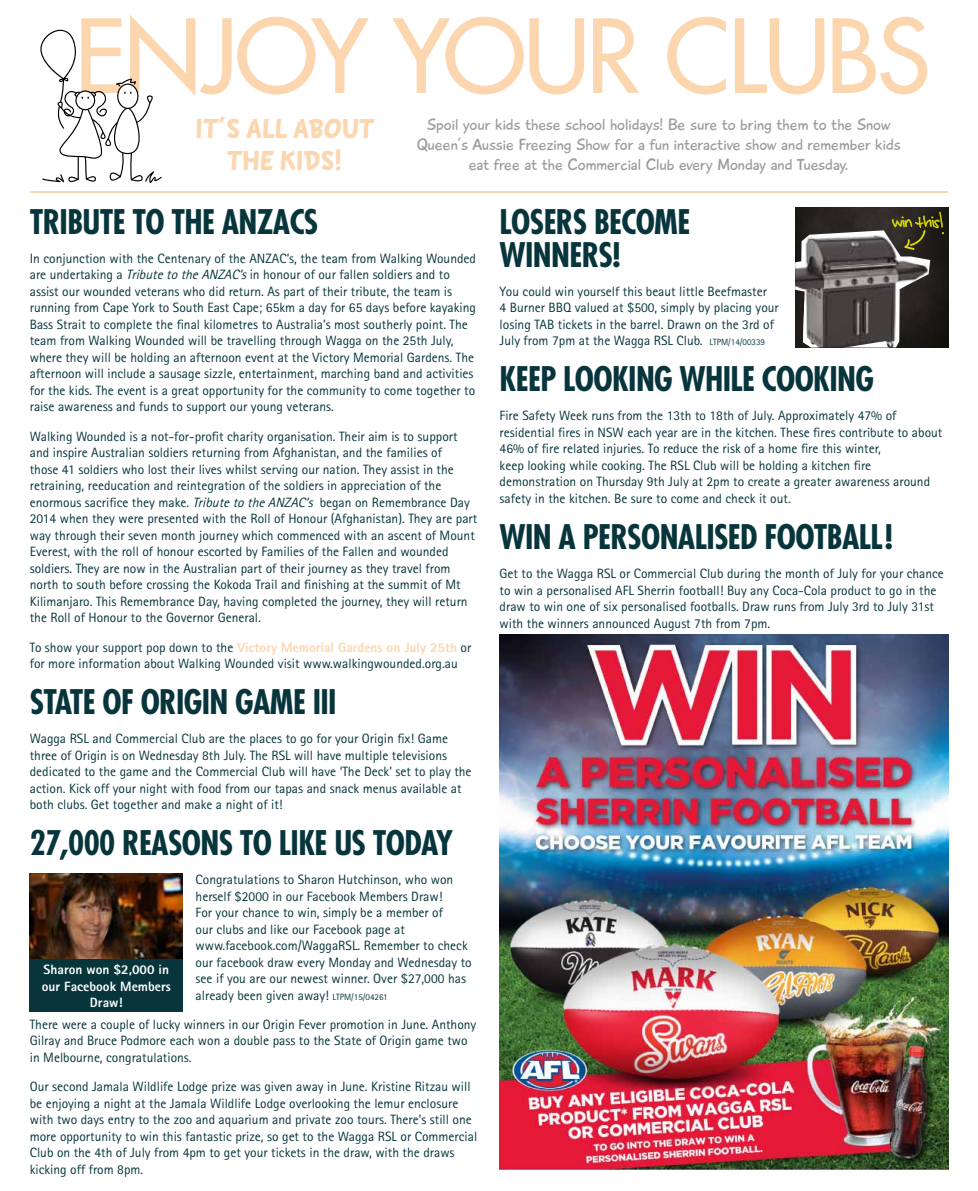
<style>
.page{position:relative;width:978px;height:1191px;background:#fff}
.page>*{position:absolute;margin:0;border:0;box-sizing:border-box;transform-origin:0 0}
.t1{font:99px "Futura";letter-spacing:-.02em;color:#fcd6af}
.t2{font:700 condensed 33px/33px "Futura";letter-spacing:-.02em;color:#07353b}
.t3{font:700 27px/32.4px "Dereza";color:#fcd6af;text-align:center}
.t4{font:16.5px/19.8px "Playtime With Hot Toddies";color:#9d9d9c;text-align:center}
.t5{font:13.5px/16.5px "Rotis Sans Serif";color:#07353b}
.t6{font:800 13.5px/16.5px "Rotis Sans Serif";color:#fff;text-align:center}
.s1{font-style:italic}
.s2{font-weight:800;color:#fcd6af}
.s3{font-size:9px}
</style>
<div class="page">
<hr style="left:30px;top:192px;width:917px;height:1px;background:#fcd6af">
<svg style="left:40px;top:30px;width:122px;height:153px"></svg>
<img style="left:30px;top:874px;width:153px;height:85px">
<div style="left:30px;top:959px;width:153px;height:52px;background:#07353b"></div>
<img style="left:795px;top:207px;width:153px;height:140px">
<svg style="left:892px;top:212px;width:52px;height:38px"></svg>
<img style="left:795px;top:230px;width:135px;height:117px">
<svg style="left:796px;top:299px;width:93px;height:48px;background:#595553"></svg>
<img style="left:500px;top:635px;width:448px;height:534px">
<h1 class="t1" style="left:74px;top:-8px;width:858px">ENJOY YOUR CLUBS</h1>
<p class="t4" style="left:417px;top:115px;width:486px">Spoil your kids these school holidays! Be sure to bring them to the Snow<br>Queen’s Aussie Freezing Show for a fun interactive show and remember kids eat free at the Commercial Club every Monday and Tuesday.</p>
<h3 class="t3" style="left:195px;top:113px;width:181px">IT’S ALL ABOUT<br>THE KIDS!</h3>
<h2 class="t2" style="left:30px;top:205px;width:290px">TRIBUTE TOTHE ANZACS</h2>
<p class="t5" style="left:30px;top:250px;width:448px">In conjunction with the Centenary of the ANZAC’s, the team from Walking Wounded are undertaking a <span class="s1">TributetotheANZAC’s</span>in honour of our fallen soldiers and to assist our wounded veterans who did return. As part of their tribute, the team is running from Cape York to South East Cape; 65km a day for 65 days before kayaking Bass Strait to complete the final kilometres to Australia’s most southerly point. The team from Walking Wounded will be travelling through Wagga on the 25th July, where they will be holding an afternoon event at the Victory Memorial Gardens. The afternoon will include a sausage sizzle, entertainment, marching band and activities for the kids. The event is a great opportunity for the community to come together to raise awareness and funds to support our young veterans.</p>
<p class="t5" style="left:30px;top:428px;width:449px">Walking Wounded is a not-for-profit charity organisation. Their aim is to support and inspire Australian soldiers returning from Afghanistan, and the families of<br>those 41 soldiers who lost their lives whilst serving our nation. They assist in the retraining, reeducation and reintegration of the soldiers in appreciation of the enormous sacrifice they make. <span class="s1">TributetotheANZAC’s</span> began on Remembrance Day 2014 when they were presented with the Roll of Honour (Afghanistan). They are part way through their seven month journey which commenced with an ascent of Mount Everest, with the roll of honour escorted by Families of the Fallen and wounded soldiers. They are now in the Australian part of their journey as they travel from north to south before crossing the Kokoda Trail and finishing at the summit of Mt Kilimanjaro. This Remembrance Day, having completed the journey, they will return the Roll of Honour to the Governor General.</p>
<p class="t5" style="left:30px;top:638px;width:443px">To show your support pop down to the <span class="s2">Victory Memorial Gardens on July 25th</span> or for more information about Walking Wounded visit www.walkingwounded.org.au</p>
<h2 class="t2" style="left:30px;top:685px;width:14px">STATE</h2>
<h2 class="t2" style="left:102px;top:685px;width:54px">OF ORIGIN</h2>
<h2 class="t2" style="left:235px;top:685px;width:19px">GAME</h2>
<h2 class="t2" style="left:313px;top:685px;width:8px">III</h2>
<p class="t5" style="left:30px;top:730px;width:443px">Wagga RSL and Commercial Club are the places to go for your Origin fix! Game three of Origin is on Wednesday 8th July. The RSL will have multiple televisions dedicated to the game and the Commercial Club will have ‘The Deck’ set to play the action. Kick off your night with food from our tapas and snack menus available at both clubs. Get together and make a night of it!</p>
<h2 class="t2" style="left:30px;top:826px;width:425px">27,000 REASONS TO LIKE US TODAY</h2>
<p class="t5" style="left:196px;top:871px;width:278px">Congratulations to Sharon Hutchinson, who won herself $2000 in our Facebook Members Draw!<br>For your chance to win, simply be a member of<br>our clubs and like our Facebook page at www.facebook.com/WaggaRSL. Remember to check our facebook draw every Monday and Wednesday to see if you are our newest winner. Over $27,000 has already been given away! <span class="s3">LTPM/15/04261</span></p>
<p class="t5" style="left:30px;top:1016px;width:448px">There were a couple of lucky winners in our Origin Fever promotion in June. Anthony<br>Gilray and Bruce Podmore each won a double pass to the State of Origin game two in Melbourne, congratulations.</p>
<p class="t5" style="left:30px;top:1078px;width:449px">Our second Jamala Wildlife Lodge prize was given away in June. Kristine Ritzau will be enjoying a night at the Jamala Wildlife Lodge overlooking the lemur enclosure with two days entry to the zoo and aquarium and private zoo tours. There’s still one more opportunity to win this fantastic prize, so get to the Wagga RSL or Commercial Club on the 4th of July from 4pm to get your tickets in the draw, with the draws kicking off from 8pm.</p>
<h2 class="t2" style="left:500px;top:205px;width:192px;text-indent:73px">S BECOME<br>WINNERS!</h2>
<p class="t5" style="left:500px;top:283px;width:281px">You could win yourself this beaut little Beefmaster<br>4 Burner BBQ valued at $500, simply by placing your losing TAB tickets in the barrel. Drawn on the 3rd of July from 7pm at the Wagga RSL Club. <span class="s3">LTPM/14/00339</span></p>
<h2 class="t2" style="left:500px;top:362px;width:376px">KEEP LOOKING WHILE COOKING</h2>
<p class="t5" style="left:500px;top:407px;width:444px">Fire Safety Week runs from the 13th to 18th of July. Approximately 47% of residential fires in NSW each year are in the kitchen. These fires contribute to about 46% of fire related injuries. To reduce the risk of a home fire this winter,<br>keep looking while cooking. The RSL Club will be holding a kitchen fire demonstration on Thursday 9th July at 2pm to create a greater awareness around safety in the kitchen. Be sure to come and check it out.</p>
<h2 class="t2" style="left:500px;top:520px;width:18px">WIN</h2>
<h2 class="t2" style="left:559px;top:520px;width:40px">APERSONALISED</h2>
<h2 class="t2" style="left:764px;top:520px;width:17px">FOOT</h2>
<h2 class="t2" style="left:827px;top:520px;width:67px">BALL !</h2>
<p class="t5" style="left:500px;top:565px;width:446px">Get to the Wagga RSL or Commercial Club during the month of July for your chance to win a personalised AFL Sherrin football! Buy any Coca-Cola product to go in the draw to win one of six personalised footballs. Draw runs from July 3rd to July 31st with the winners announced August 7th from 7pm.</p>
<h2 class="t2" style="left:500px;top:205px;width:16px">LOSER</h2>
<p class="t6" style="left:42px;top:961px;width:131px">Sharon won $2,000 in our Facebook Members<br>Draw!</p>
</div>
